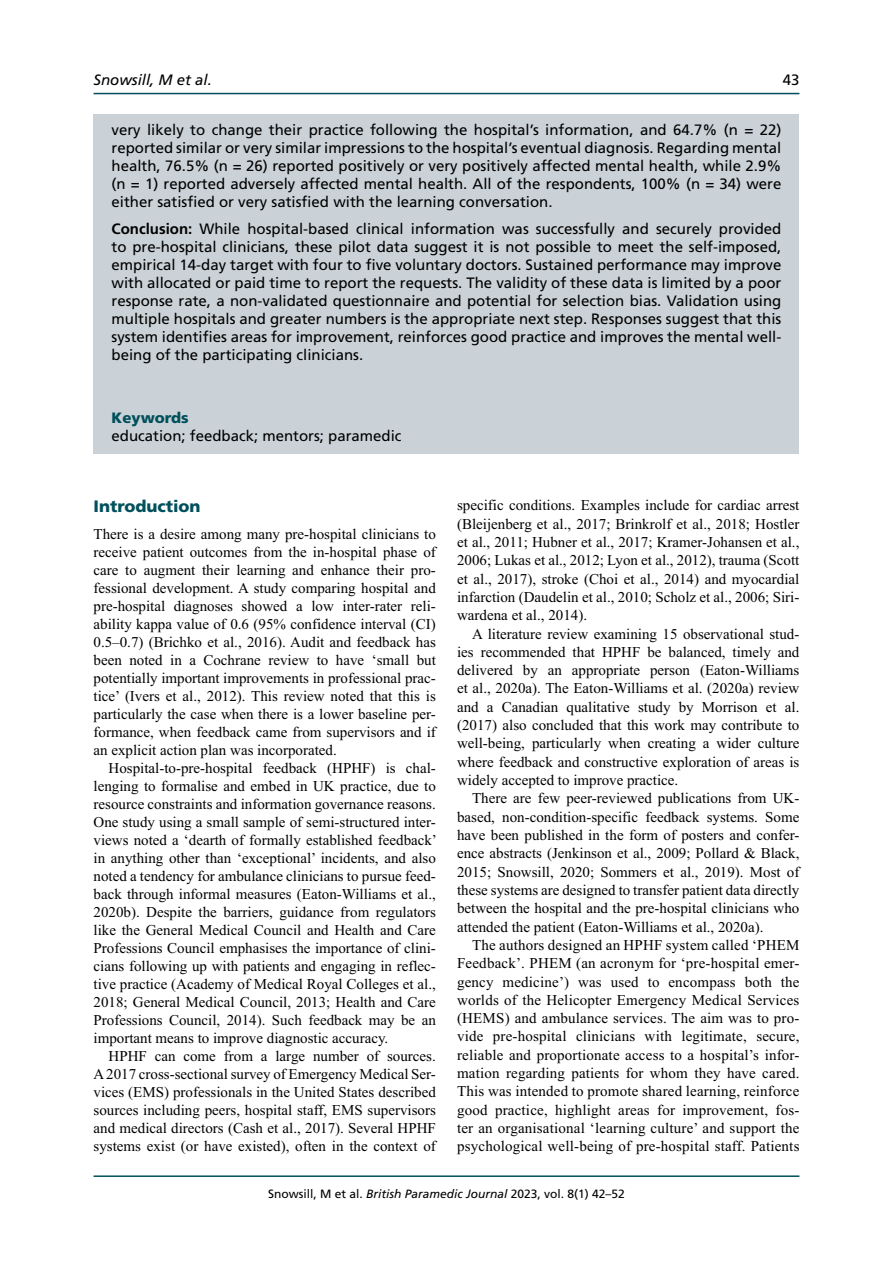
<style>
.page{position:relative;width:893px;height:1263px;background:#fff}
.page>*{position:absolute;margin:0;border:0;box-sizing:border-box;transform-origin:0 0}
.Head1{font:900 16.5px "Frutiger LT Std";color:#00505c}
.ParaFirstLine-Ind{font:15px/18.3px "Times New Roman";color:#000;text-align:justify}
.Abstract{font:15px/18px "Frutiger LT Std";color:#000;text-align:justify}
.Para-FL{font:15px/18px "Times New Roman";color:#000;text-align:justify}
.Keywords{font:15px "Frutiger LT Std";color:#000}
.t1{font:italic 15px "Frutiger LT Std";color:#000}
.KeywordsHeading{font:900 15px "Frutiger LT Std";color:#00505c}
.t2{font:12px "Frutiger LT Std";color:#000}
.s1{font-weight:700}
.s2{font-style:italic}
</style>
<div class="page">
<hr style="left:94px;top:93px;width:705px;height:1px;background:#00505c">
<hr style="left:94px;top:1175px;width:705px;height:2px;background:#00505c">
<div style="left:94px;top:115px;width:705px;height:105px;background:#cbd2d7"></div>
<div style="left:94px;top:214px;width:705px;height:159px;background:#cbd2d7"></div>
<div style="left:94px;top:370px;width:705px;height:66px;background:#cbd2d7"></div>
<div style="left:94px;top:421px;width:705px;height:33px;background:#cbd2d7"></div>
<p class="t1" style="left:94px;top:71px;width:120px">Snowsill, M et al.</p>
<p class="Abstract" style="left:783px;top:71px;width:18px">43</p>
<p class="Abstract" style="left:112px;top:121px;width:671px">very likely to change their practice following the hospital’s information, and 64.7% (n = 22) reported similar or very similar impressions to the hospital’s eventual diagnosis. Regarding mental health, 76.5% (n = 26) reported positively or very positively affected mental health, while 2.9% (n = 1) reported adversely affected mental health. All of the respondents, 100% (n = 34) were either satisfied or very satisfied with the learning conversation.</p>
<p class="Abstract" style="left:112px;top:220px;width:671px"><span class="s1">Conclusion:</span> While hospital-based clinical information was successfully and securely provided to pre-hospital clinicians, these pilot data suggest it is not possible to meet the self-imposed, empirical 14-day target with four to five voluntary doctors. Sustained performance may improve with allocated or paid time to report the requests. The validity of these data is limited by a poor response rate, a non-validated questionnaire and potential for selection bias. Validation using multiple hospitals and greater numbers is the appropriate next step. Responses suggest that this system identifies areas for improvement, reinforces good practice and improves the mental well&shy;being of the participating clinicians.</p>
<p class="KeywordsHeading" style="left:112px;top:409px;width:79px">Keywords</p>
<p class="Keywords" style="left:112px;top:427px;width:292px">education; feedback; mentors; paramedic</p>
<p class="Head1" style="left:94px;top:496px;width:109px">Introduction</p>
<p class="Para-FL" style="left:94px;top:525px;width:344px">There is a desire among many pre-hospital clinicians to receive patient outcomes from the in-hospital phase of care to augment their learning and enhance their pro&shy;fessional development. A study comparing hospital and pre-hospital diagnoses showed a low inter-rater reli&shy;ability kappa value of 0.6 (95% confidence interval (CI)<br>0.5–0.7) (Brichko et al., 2016). Audit and feedback has been noted in a Cochrane review to have ‘small but potentially important improvements in professional prac&shy;tice’ (Ivers et al., 2012). This review noted that this is particularly the case when there is a lower baseline per&shy;formance, when feedback came from supervisors and if an explicit action plan was incorporated.</p>
<p class="ParaFirstLine-Ind" style="left:94px;top:759px;width:345px;text-indent:15px">Hospital-to-pre-hospital feedback (HPHF) is chal&shy;lenging to formalise and embed in UK practice, due to resource constraints and information governance reasons.<br>One study using a small sample of semi-structured inter&shy;views noted a ‘dearth of formally established feedback’ in anything other than ‘exceptional’ incidents, and also noted a tendency for ambulance clinicians to pursue feed&shy;back through informal measures (Eaton-Williams et al., 2020b). Despite the barriers, guidance from regulators like the General Medical Council and Health and Care Professions Council emphasises the importance of clini&shy;cians following up with patients and engaging in reflec&shy;tive practice (Academy of Medical Royal Colleges et al., 2018; General Medical Council, 2013; Health and Care Professions Council, 2014). Such feedback may be an important means to improve diagnostic accuracy.</p>
<p class="ParaFirstLine-Ind" style="left:94px;top:1047px;width:344px;text-indent:15px">HPHF can come from a large number of sources.<br>A 2017 cross-sectional survey of Emergency Medical Ser&shy;vices (EMS) professionals in the United States described sources including peers, hospital staff, EMS supervisors and medical directors (Cash et al., 2017). Several HPHF systems exist (or have existed), often in the context of</p>
<p class="ParaFirstLine-Ind" style="left:457px;top:496px;width:344px">specific conditions. Examples include for cardiac arrest (Bleijenberg et al., 2017; Brinkrolf et al., 2018; Hostler et al., 2011; Hubner et al., 2017; Kramer-Johansen et al., 2006; Lukas et al., 2012; Lyon et al., 2012), trauma (Scott et al., 2017), stroke (Choi et al., 2014) and myocardial infarction (Daudelin et al., 2010; Scholz et al., 2006; Siri&shy;wardena et al., 2014).</p>
<p class="ParaFirstLine-Ind" style="left:457px;top:624px;width:344px;text-indent:15px">A literature review examining 15 observational stud&shy;ies recommended that HPHF be balanced, timely and delivered by an appropriate person (Eaton-Williams et al., 2020a). The Eaton-Williams et al. (2020a) review and a Canadian qualitative study by Morrison et al. (2017) also concluded that this work may contribute to well-being, particularly when creating a wider culture where feedback and constructive exploration of areas is widely accepted to improve practice.</p>
<p class="ParaFirstLine-Ind" style="left:457px;top:789px;width:344px;text-indent:15px">There are few peer-reviewed publications from UK&shy;based, non-condition-specific feedback systems. Some have been published in the form of posters and confer&shy;ence abstracts (Jenkinson et al., 2009; Pollard &amp; Black, 2015; Snowsill, 2020; Sommers et al., 2019). Most of these systems are designed to transfer patient data directly between the hospital and the pre-hospital clinicians who attended the patient (Eaton-Williams et al., 2020a).</p>
<p class="ParaFirstLine-Ind" style="left:457px;top:935px;width:344px;text-indent:15px">The authors designed an HPHF system called ‘PHEM Feedback’. PHEM (an acronym for ‘pre-hospital emer&shy;gency medicine’) was used to encompass both the worlds of the Helicopter Emergency Medical Services (HEMS) and ambulance services. The aim was to pro&shy;vide pre-hospital clinicians with legitimate, secure, reliable and proportionate access to a hospital’s infor&shy;mation regarding patients for whom they have cared.<br>This was intended to promote shared learning, reinforce good practice, highlight areas for improvement, fos&shy;ter an organisational ‘learning culture’ and support the psychological well-being of pre-hospital staff. Patients</p>
<p class="t2" style="left:268px;top:1187px;width:358px">Snowsill, M et al. <span class="s2">British Paramedic Journal</span> 2023, vol. 8(1) 42–52</p>
</div>
